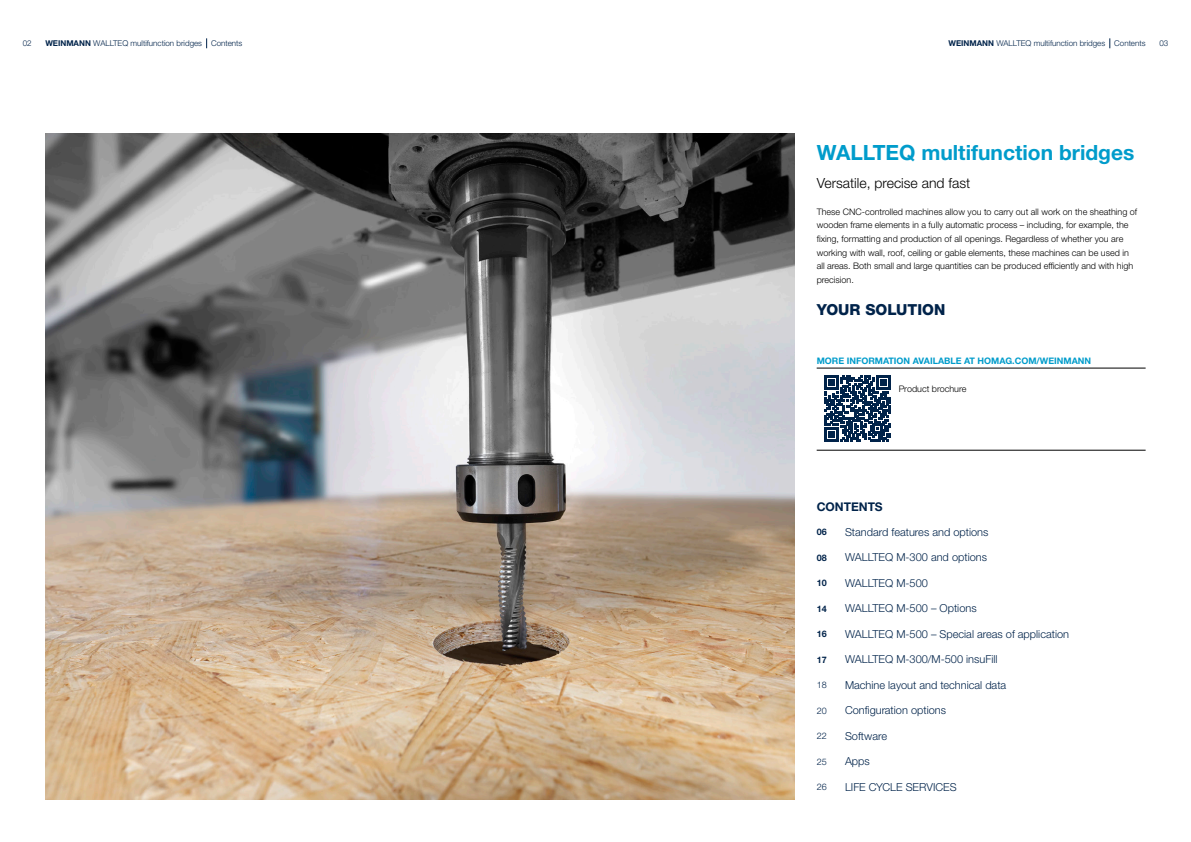
<style>
.page{position:relative;width:1191px;height:842px;background:#fff}
.page>*{position:absolute;margin:0;border:0;box-sizing:border-box;transform-origin:0 0}
.Headline_21pt_25_2_black{font:700 21px "Helvetica Neue LTW1 G";color:#009ccb}
._01_YOUR_SOLUTION_V1{font:800 15.2px "Helvetica Neue LTW1 G";color:#00234a}
.Grafik_14Pt_13_6_light_Headline_black{font:300 14px "Helvetica Neue LTW1 G";color:#000}
._01_Inhalt_12Pt_bold_versal_blue{font:700 12px "Helvetica Neue LTW1 G";color:#00234a}
._01_Inhalt_11Pt_blue{font:300 11px "Helvetica Neue LTW1 G";color:#00234a}
.Text_9pt_13_6_light_black{font:300 9px/13.6px "Helvetica Neue LTW1 G";color:#000}
.Text_9pt_13_6_light_bluelight{font:700 9px "Helvetica Neue LTW1 G";color:#009ccb}
._01_Inhalt_Seitenzahl_9Pt_bold_versal_blu{font:700 9px "Helvetica Neue LTW1 G";color:#00234a}
._01_Inhalt_Seitenzahl_9Pt_bold_versal_blu-2{font:300 9px "Helvetica Neue LTW1 G";color:#00234a}
.t1{font:300 8px "Helvetica Neue LTW1 G";color:#00234a}
.s1{font-weight:700}
</style>
<div class="page">
<img style="left:45px;top:133px;width:749px;height:667px">
<svg style="left:824px;top:376px;width:66px;height:66px"></svg>
<hr style="left:816px;top:368px;width:329px;height:1px;background:#000">
<hr style="left:816px;top:450px;width:329px;height:1px;background:#000">
<p class="t1" style="left:23px;top:39px;width:10px">02</p>
<p class="t1" style="left:45px;top:39px;width:199px"><span class="s1">WEINMANN</span> WALLTEQ multifunction bridges Contents</p>
<p class="t1" style="left:948px;top:39px;width:199px"><span class="s1">WEINMANN</span> WALLTEQ multifunction bridges Contents</p>
<p class="t1" style="left:1159px;top:39px;width:10px">03</p>
<p class="Headline_21pt_25_2_black" style="left:816px;top:140px;width:319px">WALLTEQ multifunction bridges</p>
<p class="Grafik_14Pt_13_6_light_Headline_black" style="left:816px;top:174px;width:155px">Versatile, precise and fast</p>
<p class="Text_9pt_13_6_light_black" style="left:816px;top:205px;width:322px">These CNC-controlled machines allow you to carry out all work on the sheathing of wooden frame elements in a fully automatic process – including, for example, the fixing, formatting and production of all openings. Regardless of whether you are working with wall, roof, ceiling or gable elements, these machines can be used in all areas. Both small and large quantities can be produced efficiently and with high precision.</p>
<p class="_01_YOUR_SOLUTION_V1" style="left:816px;top:300px;width:130px">YOUR SOLUTION</p>
<p class="Text_9pt_13_6_light_bluelight" style="left:816px;top:356px;width:276px">MORE INFORMATION AVAILABLE AT HOMAG.COM/WEINMANN</p>
<p class="Text_9pt_13_6_light_black" style="left:898px;top:382px;width:69px">Product brochure</p>
<p class="_01_Inhalt_12Pt_bold_versal_blue" style="left:816px;top:499px;width:68px">CONTENTS</p>
<p class="_01_Inhalt_Seitenzahl_9Pt_bold_versal_blu" style="left:816px;top:526px;width:12px">06</p>
<p class="_01_Inhalt_11Pt_blue" style="left:845px;top:525px;width:145px">Standard features and options</p>
<p class="_01_Inhalt_Seitenzahl_9Pt_bold_versal_blu" style="left:816px;top:552px;width:12px">08</p>
<p class="_01_Inhalt_11Pt_blue" style="left:845px;top:551px;width:143px">WALLTEQ M-300 and options</p>
<p class="_01_Inhalt_Seitenzahl_9Pt_bold_versal_blu" style="left:816px;top:577px;width:12px">10</p>
<p class="_01_Inhalt_11Pt_blue" style="left:845px;top:576px;width:84px">WALLTEQ M-500</p>
<p class="_01_Inhalt_Seitenzahl_9Pt_bold_versal_blu" style="left:816px;top:603px;width:12px">14</p>
<p class="_01_Inhalt_11Pt_blue" style="left:845px;top:602px;width:133px">WALLTEQ M-500 – Options</p>
<p class="_01_Inhalt_Seitenzahl_9Pt_bold_versal_blu" style="left:816px;top:628px;width:12px">16</p>
<p class="_01_Inhalt_11Pt_blue" style="left:845px;top:627px;width:225px">WALLTEQ M-500 – Special areas of application</p>
<p class="_01_Inhalt_Seitenzahl_9Pt_bold_versal_blu" style="left:816px;top:654px;width:12px">17</p>
<p class="_01_Inhalt_11Pt_blue" style="left:845px;top:653px;width:154px">WALLTEQ M-300/M-500 insuFill</p>
<p class="_01_Inhalt_Seitenzahl_9Pt_bold_versal_blu-2" style="left:816px;top:679px;width:12px">18</p>
<p class="_01_Inhalt_11Pt_blue" style="left:845px;top:678px;width:163px">Machine layout and technical data</p>
<p class="_01_Inhalt_Seitenzahl_9Pt_bold_versal_blu-2" style="left:816px;top:705px;width:12px">20</p>
<p class="_01_Inhalt_11Pt_blue" style="left:845px;top:704px;width:102px">Configuration options</p>
<p class="_01_Inhalt_Seitenzahl_9Pt_bold_versal_blu-2" style="left:816px;top:730px;width:12px">22</p>
<p class="_01_Inhalt_11Pt_blue" style="left:845px;top:729px;width:44px">Software</p>
<p class="_01_Inhalt_Seitenzahl_9Pt_bold_versal_blu-2" style="left:816px;top:756px;width:12px">25</p>
<p class="_01_Inhalt_11Pt_blue" style="left:845px;top:755px;width:26px">Apps</p>
<p class="_01_Inhalt_Seitenzahl_9Pt_bold_versal_blu-2" style="left:816px;top:781px;width:12px">26</p>
<p class="_01_Inhalt_11Pt_blue" style="left:845px;top:780px;width:113px">LIFE CYCLE SERVICES</p>
</div>
